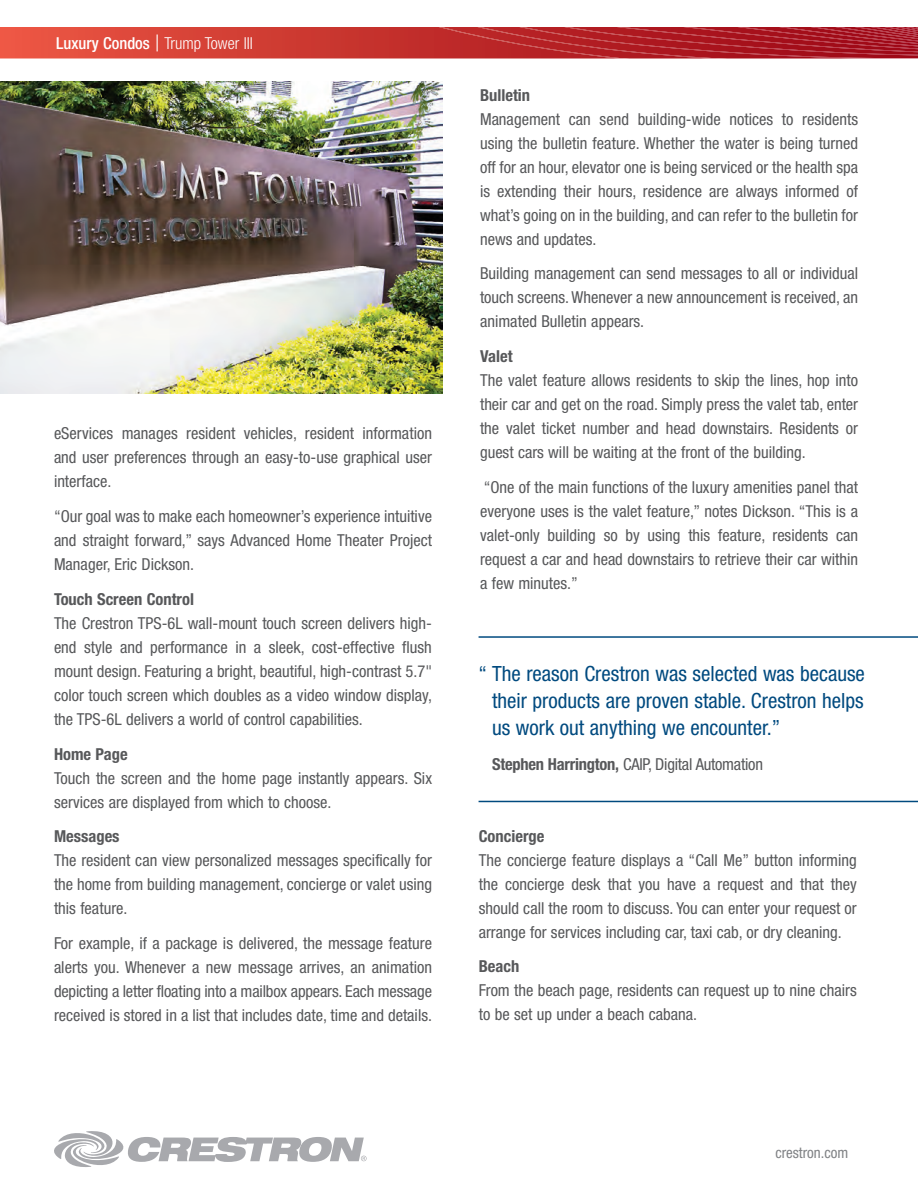
<style>
.page{position:relative;width:918px;height:1188px;background:#fff}
.page>*{position:absolute;margin:0;border:0;box-sizing:border-box;transform-origin:0 0}
.t1{font:condensed 21px/27px "Helvetica Neue";color:#004a7f;text-align:justify}
.t2{font:condensed 16.5px/24px "Helvetica Neue";color:#57585a;text-align:justify}
.t3{font:700 condensed 16.5px "Helvetica Neue";color:#57585a}
.t4{font:300 condensed 16.5px "Helvetica Neue";color:#fff}
.t5{font:condensed 15px "Helvetica Neue";color:#808285}
.s1{font-weight:500}
.s2{font-stretch:expanded;font-size:22.5px}
.s3{font-weight:700}
</style>
<div class="page">
<svg style="left:54px;top:1131px;width:313px;height:36px"></svg>
<svg style="left:0;top:27px;width:918px;height:32px;background:#c33433"></svg>
<img style="left:0;top:81px;width:442px;height:313px">
<hr style="left:479px;top:636px;width:439px;height:2px;background:#004a7f">
<hr style="left:479px;top:801px;width:439px;height:1px;background:#004a7f">
<p class="t4" style="left:56px;top:37px;width:198px"><span class="s1">Luxury Condos</span> <span class="s2">|</span> Trump Tower III</p>
<p class="t2" style="left:54px;top:423px;width:380px">eServices manages resident vehicles, resident information and user preferences through an easy-to-use graphical user interface.</p>
<p class="t2" style="left:54px;top:506px;width:380px">“Our goal was to make each homeowner’s experience intuitive and straight forward,” says Advanced Home Theater Project Manager, Eric Dickson.</p>
<p class="t3" style="left:54px;top:593px;width:141px">Touch Screen Control</p>
<p class="t2" style="left:54px;top:612px;width:380px">The Crestron TPS-6L wall-mount touch screen delivers high&shy;end style and performance in a sleek, cost-effective flush mount design. Featuring a bright, beautiful, high-contrast 5.7" color touch screen which doubles as a video window display, the TPS-6L delivers a world of control capabilities.</p>
<p class="t3" style="left:54px;top:748px;width:75px">Home Page</p>
<p class="t2" style="left:54px;top:767px;width:380px">Touch the screen and the home page instantly appears. Six services are displayed from which to choose.</p>
<p class="t3" style="left:54px;top:831px;width:67px">Messages</p>
<p class="t2" style="left:54px;top:850px;width:380px">The resident can view personalized messages specifically for the home from building management, concierge or valet using this feature.</p>
<p class="t2" style="left:54px;top:933px;width:380px">For example, if a package is delivered, the message feature alerts you. Whenever a new message arrives, an animation depicting a letter floating into a mailbox appears. Each message received is stored in a list that includes date, time and details.</p>
<p class="t3" style="left:480px;top:89px;width:52px">Bulletin</p>
<p class="t2" style="left:480px;top:108px;width:380px">Management can send building-wide notices to residents using the bulletin feature. Whether the water is being turned off for an hour, elevator one is being serviced or the health spa is extending their hours, residence are always informed of what’s going on in the building, and can refer to the bulletin for news and updates.</p>
<p class="t2" style="left:480px;top:263px;width:380px">Building management can send messages to all or individual touch screens. Whenever a new announcement is received, an animated Bulletin appears.</p>
<p class="t3" style="left:480px;top:350px;width:34px">Valet</p>
<p class="t2" style="left:480px;top:370px;width:380px">The valet feature allows residents to skip the lines, hop into their car and get on the road. Simply press the valet tab, enter the valet ticket number and head downstairs. Residents or guest cars will be waiting at the front of the building.</p>
<p class="t2" style="left:480px;top:476px;width:380px">“One of the main functions of the luxury amenities panel that everyone uses is the valet feature,” notes Dickson. “This is a valet-only building so by using this feature, residents can request a car and head downstairs to retrieve their car within a few minutes.”</p>
<p class="t1" style="left:492px;top:662px;width:374px;text-indent:-14px">“ The reason Crestron was selected was because their products are proven stable. Crestron helps us work out anything we encounter.”</p>
<p class="t2" style="left:492px;top:754px;width:272px"><span class="s3">Stephen Harrington,</span> CAIP, Digital Automation</p>
<p class="t3" style="left:479px;top:830px;width:67px">Concierge</p>
<p class="t2" style="left:479px;top:849px;width:380px">The concierge feature displays a “Call Me” button informing the concierge desk that you have a request and that they should call the room to discuss. You can enter your request or arrange for services including car, taxi cab, or dry cleaning.</p>
<p class="t3" style="left:479px;top:961px;width:42px">Beach</p>
<p class="t2" style="left:479px;top:980px;width:380px">From the beach page, residents can request up to nine chairs to be set up under a beach cabana.</p>
<p class="t5" style="left:775px;top:1148px;width:74px">crestron.com</p>
</div>
